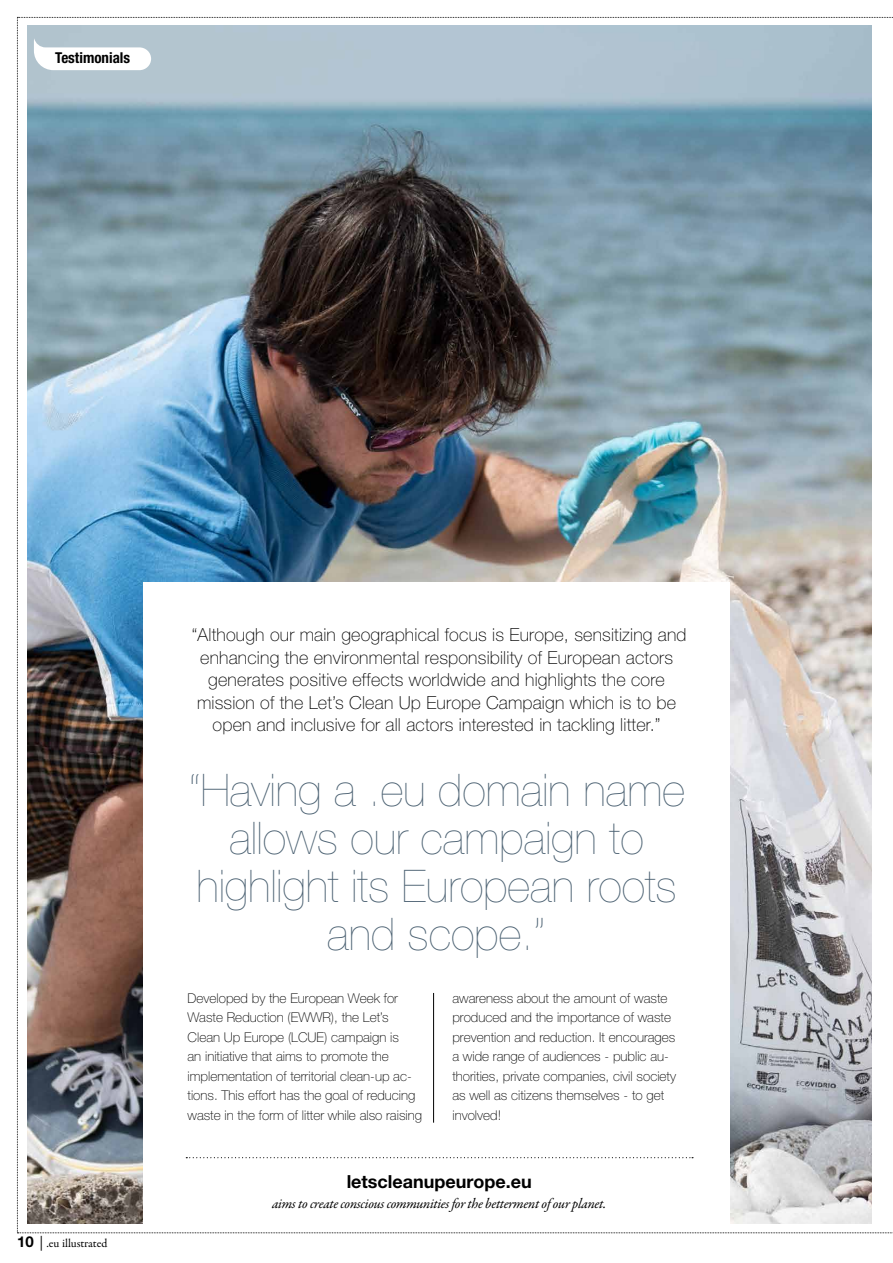
<style>
.page{position:relative;width:893px;height:1263px;background:#fff}
.page>*{position:absolute;margin:0;border:0;box-sizing:border-box;transform-origin:0 0}
.t1{font:200 45px/48px "Helvetica Neue LT Std";color:#4a6071;text-align:center}
.t2{font:100 18px/22.5px "Helvetica Neue LT Std";letter-spacing:.01em;color:#000;text-align:center}
.t3{font:700 18px "Helvetica Neue LT Std";color:#000}
.t4{font:700 condensed 15px "Helvetica Neue LT Std";color:#000}
.t5{font:italic 14.25px "Garamond Premr Pro";letter-spacing:-.025em;color:#000}
.t6{font:100 13.5px/19.5px "Helvetica Neue LT Std";color:#000}
.t7{font:12px "Garamond Premr Pro";color:#000}
.s1{font-family:"Helvetica Neue LT Std";font-weight:700;font-size:15px}
.s2{font-size:15px}
</style>
<div class="page">
<img style="left:17px;top:17px;width:876px;height:1216px">
<p class="t4" style="left:55px;top:48px;width:76px">Testimonials</p>
<p class="t7" style="left:17px;top:1236px;width:92px"><span class="s1">10</span> <span class="s2">|</span> .eu illustrated</p>
<p class="t2" style="left:192px;top:623px;width:496px">“Although our main geographical focus is Europe, sensitizing and enhancing the environmental responsibility of European actors generates positive effects worldwide and highlights the core mission of the Let’s Clean Up Europe Campaign which is to be open and inclusive for all actors interested in tackling litter.”</p>
<h1 class="t1" style="left:188px;top:766px;width:498px">“Having a .eu domain name allows our campaign to highlight its European roots and scope.”</h1>
<p class="t6" style="left:188px;top:988px;width:236px">Developed by the European Week for Waste Reduction (EWWR), the Let’s Clean Up Europe (LCUE) campaign is<br>an initiative that aims to promote the implementation of territorial clean-up ac&shy;tions. This effort has the goal of reducing waste in the form of litter while also raising</p>
<p class="t6" style="left:452px;top:988px;width:225px">awareness about the amount of waste produced and the importance of waste prevention and reduction. It encourages a wide range of audiences - public au&shy;thorities, private companies, civil society as well as citizens themselves - to get involved!</p>
<h2 class="t3" style="left:347px;top:1170px;width:186px">letscleanupeurope.eu</h2>
<p class="t5" style="left:272px;top:1194px;width:336px">aims to create conscious communities for the betterment of our planet.</p>
</div>
